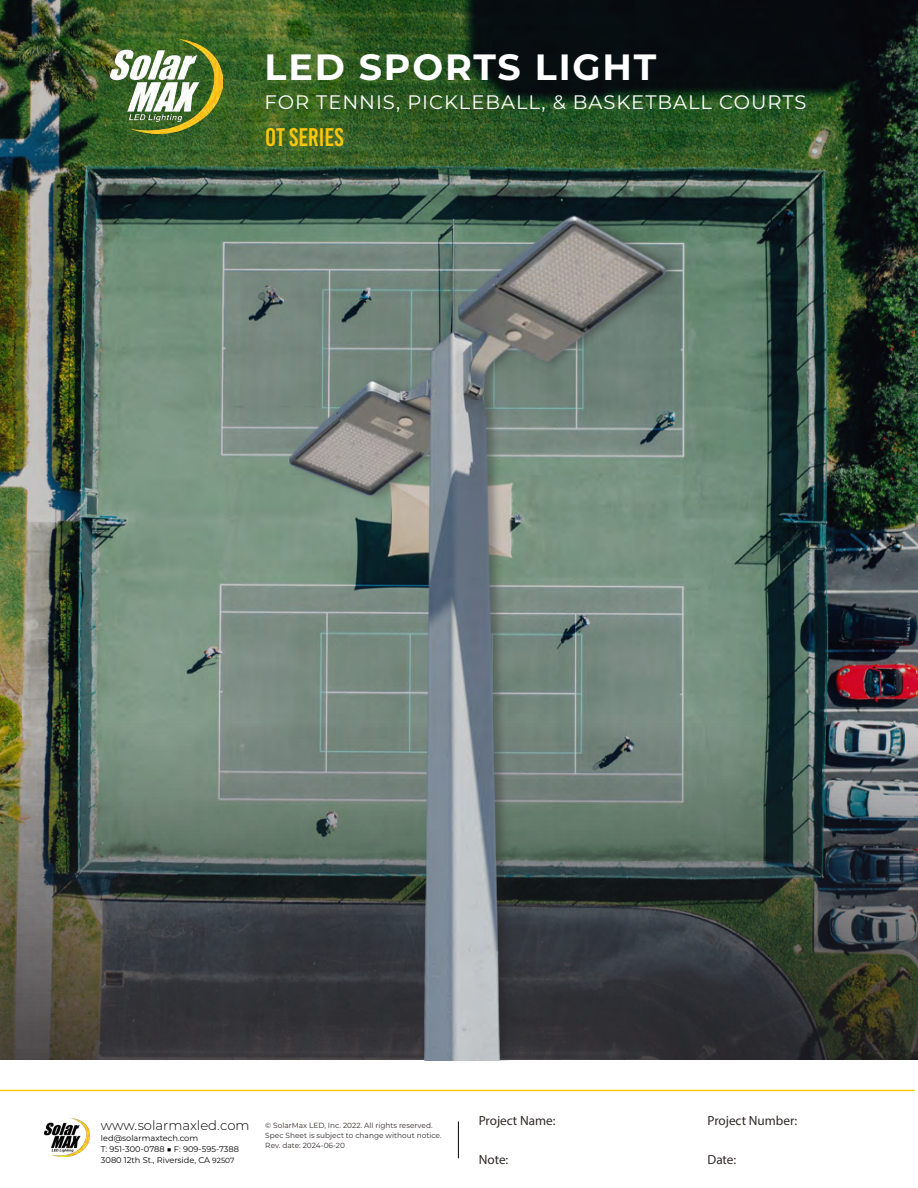
<style>
.page{position:relative;width:918px;height:1188px;background:#fff}
.page>*{position:absolute;margin:0;border:0;box-sizing:border-box;transform-origin:0 0}
.t1{font:700 36.45px "Montserrat";letter-spacing:.05em;color:#fff}
.t2{font:25.5px "Bebas Kai";color:#fbc60e}
.t3{font:19.5px "Montserrat";letter-spacing:.05em;color:#fff}
.Subheader{font:13.2px "Myriad Pro";color:#302a28}
.Subheader-2{font:300 13.2px "Montserrat";color:#000}
.Subheader-3{font:8.25px "Montserrat";color:#000}
.Subheader-4{font:7.35px "Montserrat";color:#302a28}
.s1{font-size:7.5px}
</style>
<div class="page">
<img style="left:0;top:0;width:918px;height:71px">
<img style="left:111px;top:38px;width:112px;height:33px">
<hr style="left:0;top:1090px;width:915px;height:1px;background:#fbc60e">
<hr style="left:458px;top:1122px;width:1px;height:36px;background:#000">
<img style="left:45px;top:1118px;width:44px;height:38px">
<img style="left:0;top:71px;width:918px;height:990px">
<p class="t1" style="left:265px;top:41px;width:393px">LED SPORTS LIGHT</p>
<p class="t3" style="left:265px;top:88px;width:543px">FOR TENNIS, PICKLEBALL, &amp; BASKETBALL COURTS</p>
<p class="t2" style="left:265px;top:123px;width:80px">OT SERIES</p>
<p class="Subheader-2" style="left:101px;top:1116px;width:150px">www.solarmaxled.com</p>
<p class="Subheader-3" style="left:101px;top:1132px;width:99px">led@solarmaxtech.com</p>
<p class="Subheader-3" style="left:101px;top:1144px;width:140px">T: 951-300-0788 ■ F: 909-595-7388</p>
<p class="Subheader-3" style="left:101px;top:1154px;width:135px">3080 12th St., Riverside, CA <span class="s1">92507</span></p>
<p class="Subheader-4" style="left:265px;top:1121px;width:169px">© SolarMax LED, Inc. 2022. All rights reserved.</p>
<p class="Subheader-4" style="left:265px;top:1131px;width:178px">Spec Sheet is subject to change without notice.</p>
<p class="Subheader-4" style="left:265px;top:1140px;width:81px">Rev. date: 2024-06-20</p>
<p class="Subheader" style="left:479px;top:1113px;width:78px">Project Name:</p>
<p class="Subheader" style="left:479px;top:1152px;width:31px">Note:</p>
<p class="Subheader" style="left:708px;top:1113px;width:91px">Project Number:</p>
<p class="Subheader" style="left:708px;top:1152px;width:30px">Date:</p>
</div>
